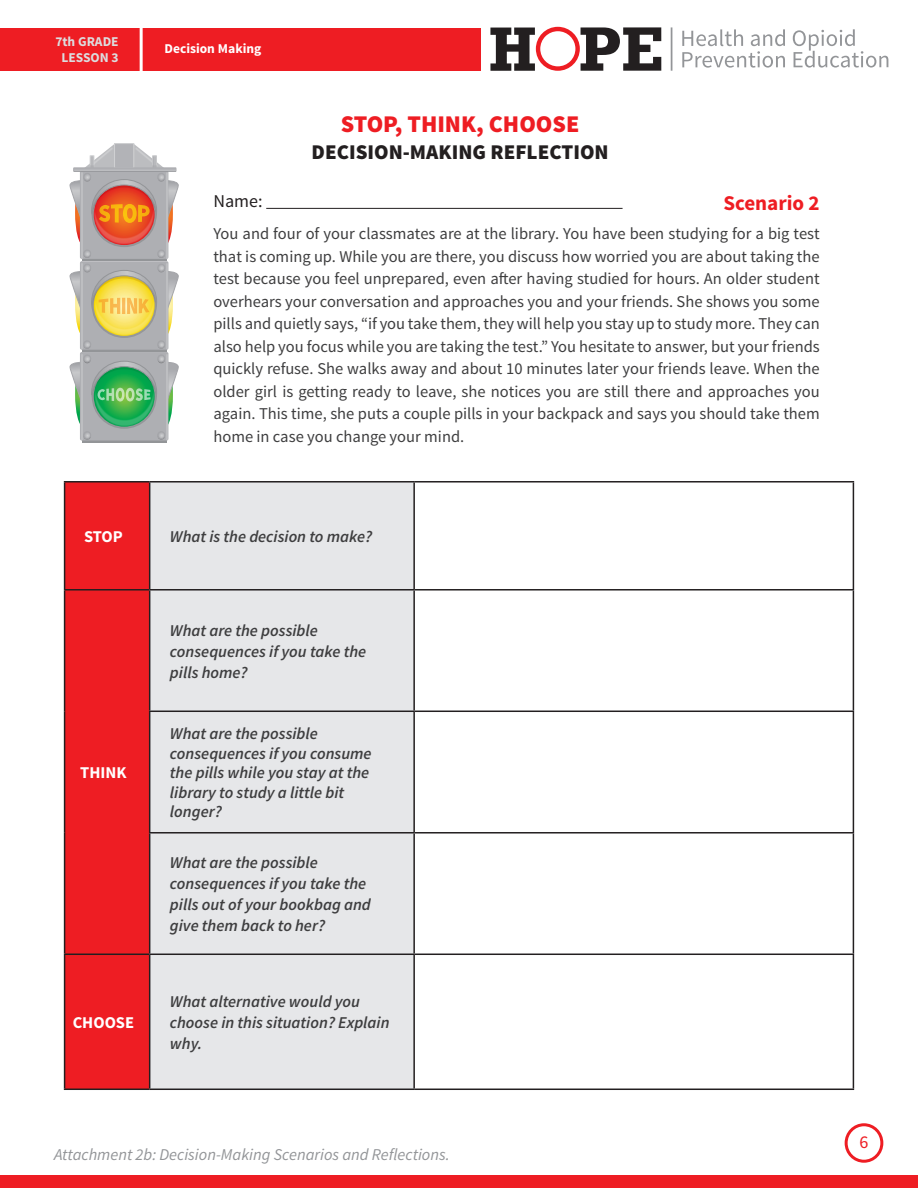
<style>
.page{position:relative;width:918px;height:1188px;background:#fff}
.page>*{position:absolute;margin:0;border:0;box-sizing:border-box;transform-origin:0 0}
.t1{font:900 24px "Source Sans Pro";color:#ee1d23}
.t2{font:900 21px "Source Sans Pro";color:#231f20}
.t3{font:700 21px "Source Sans Pro";color:#ee1d23}
.t4{font:18px "Source Sans Pro";color:#231f20}
.t5{font:18px "Source Sans Pro";color:#ee1d23}
.t6{font:16.5px/22.5px "Source Sans Pro";color:#3e3e3f;text-align:justify}
.t7{font:italic 600 16.5px/21px "Source Sans Pro";color:#3e3e3f}
.t8{font:italic 16.5px "Source Sans Pro";color:#939598}
.t9{font:700 16.5px "Source Sans Pro";color:#fff}
.t10{font:700 13.5px/16.2px "Source Sans Pro";color:#dcdddf;text-align:center}
.t11{font:700 13.5px "Source Sans Pro";color:#fff}
</style>
<div class="page">
<div style="left:0;top:1176px;width:918px;height:12px;background:#ee1d23"></div>
<svg style="left:490px;top:27px;width:171px;height:44px"></svg>
<hr style="left:671px;top:27px;width:1px;height:44px;background:#939598">
<svg style="left:682px;top:29px;width:103px;height:39px"></svg>
<svg style="left:793px;top:29px;width:95px;height:39px"></svg>
<div style="left:0;top:28px;width:481px;height:43px;background:#ee1d23"></div>
<div style="left:845px;top:1123px;width:38px;height:40px;border:3px solid #ee1d23;border-radius:50%"></div>
<hr style="left:140px;top:22px;width:3px;height:67px;background:#fff">
<div style="left:114px;top:143px;width:20px;height:25px;border:1px solid #d1d2d4"></div>
<hr style="left:82px;top:257px;width:85px;height:4px;background:#939598">
<img style="left:100px;top:257px;width:49px;height:2px">
<img style="left:114px;top:143px;width:16px;height:1px">
<div style="left:82px;top:347px;width:85px;height:5px;background:#939598"></div>
<img style="left:69px;top:257px;width:31px;height:21px">
<img style="left:149px;top:257px;width:20px;height:7px">
<img style="left:100px;top:348px;width:49px;height:2px">
<div style="left:82px;top:438px;width:85px;height:5px;background:#939598"></div>
<img style="left:69px;top:348px;width:31px;height:21px">
<img style="left:149px;top:348px;width:20px;height:7px">
<img style="left:80px;top:439px;width:89px;height:2px">
<svg style="left:70px;top:144px;width:109px;height:113px"></svg>
<svg style="left:70px;top:264px;width:109px;height:84px;background:#cfc69b"></svg>
<svg style="left:70px;top:355px;width:109px;height:84px;background:#8eb99d"></svg>
<svg style="left:65px;top:483px;width:84px;height:606px;background:#e31d22"></svg>
<div style="left:150px;top:483px;width:263px;height:606px;background:#e6e7e9"></div>
<hr style="left:64px;top:481px;width:86px;height:2px;background:#231f20">
<hr style="left:64px;top:483px;width:1px;height:106px;background:#231f20">
<hr style="left:150px;top:481px;width:264px;height:2px;background:#231f20">
<hr style="left:149px;top:483px;width:1px;height:106px;background:#231f20">
<hr style="left:414px;top:481px;width:440px;height:2px;background:#231f20">
<hr style="left:413px;top:483px;width:2px;height:106px;background:#231f20">
<hr style="left:853px;top:483px;width:1px;height:106px;background:#231f20">
<hr style="left:150px;top:589px;width:264px;height:2px;background:#231f20">
<hr style="left:414px;top:589px;width:440px;height:2px;background:#231f20">
<hr style="left:413px;top:591px;width:2px;height:120px;background:#231f20">
<hr style="left:853px;top:591px;width:1px;height:120px;background:#231f20">
<hr style="left:149px;top:711px;width:265px;height:1px;background:#231f20">
<hr style="left:414px;top:711px;width:440px;height:1px;background:#231f20">
<hr style="left:413px;top:712px;width:2px;height:120px;background:#231f20">
<hr style="left:853px;top:712px;width:1px;height:120px;background:#231f20">
<hr style="left:149px;top:832px;width:265px;height:2px;background:#231f20">
<hr style="left:414px;top:832px;width:440px;height:2px;background:#231f20">
<hr style="left:413px;top:834px;width:2px;height:120px;background:#231f20">
<hr style="left:853px;top:834px;width:1px;height:120px;background:#231f20">
<hr style="left:150px;top:954px;width:264px;height:1px;background:#231f20">
<hr style="left:414px;top:954px;width:440px;height:1px;background:#231f20">
<hr style="left:413px;top:955px;width:2px;height:134px;background:#231f20">
<hr style="left:853px;top:955px;width:1px;height:134px;background:#231f20">
<hr style="left:64px;top:1089px;width:86px;height:1px;background:#231f20">
<hr style="left:150px;top:1089px;width:264px;height:1px;background:#231f20">
<hr style="left:414px;top:1089px;width:440px;height:1px;background:#231f20">
<hr style="left:64px;top:589px;width:86px;height:2px;background:#231f20">
<hr style="left:64px;top:591px;width:1px;height:120px;background:#231f20">
<hr style="left:149px;top:591px;width:1px;height:120px;background:#231f20">
<hr style="left:64px;top:711px;width:1px;height:122px;background:#231f20">
<hr style="left:149px;top:712px;width:1px;height:120px;background:#231f20">
<hr style="left:64px;top:833px;width:1px;height:121px;background:#231f20">
<hr style="left:149px;top:834px;width:1px;height:120px;background:#231f20">
<hr style="left:64px;top:954px;width:86px;height:1px;background:#231f20">
<hr style="left:64px;top:955px;width:1px;height:134px;background:#231f20">
<hr style="left:149px;top:955px;width:1px;height:134px;background:#231f20">
<hr style="left:266px;top:208px;width:357px;height:1px;background:#231f20">
<p class="t10" style="left:55px;top:34px;width:65px">7th GRADE<br>LESSON 3</p>
<p class="t11" style="left:165px;top:40px;width:98px">Decision Making</p>
<h1 class="t1" style="left:341px;top:108px;width:240px">STOP, THINK, CHOOSE</h1>
<p class="t2" style="left:312px;top:138px;width:299px">DECISION-MAKING REFLECTION</p>
<p class="t4" style="left:213px;top:189px;width:51px">Name:</p>
<p class="t3" style="left:723px;top:190px;width:98px">Scenario 2</p>
<p class="t6" style="left:213px;top:223px;width:608px">You and four of your classmates are at the library. You have been studying for a big test that is coming up. While you are there, you discuss how worried you are about taking the test because you feel unprepared, even after having studied for hours. An older student overhears your conversation and approaches you and your friends. She shows you some pills and quietly says, “if you take them, they will help you stay up to study more. They can also help you focus while you are taking the test.” You hesitate to answer, but your friends quickly refuse. She walks away and about 10 minutes later your friends leave. When the older girl is getting ready to leave, she notices you are still there and approaches you again. This time, she puts a couple pills in your backpack and says you should take them home in case you change your mind.</p>
<p class="t9" style="left:84px;top:526px;width:40px">STOP</p>
<p class="t7" style="left:170px;top:526px;width:204px">What is the decision to make?</p>
<p class="t9" style="left:80px;top:762px;width:48px">THINK</p>
<p class="t9" style="left:73px;top:1012px;width:63px">CHOOSE</p>
<p class="t7" style="left:170px;top:620px;width:198px">What are the possible consequences if you take the pills home?</p>
<p class="t7" style="left:170px;top:724px;width:203px;line-height:19.5px">What are the possible consequences if you consume the pills while you stay at the library to study a little bit longer?</p>
<p class="t7" style="left:170px;top:852px;width:202px">What are the possible consequences if you take the pills out of your bookbag and give them back to her?</p>
<p class="t7" style="left:170px;top:991px;width:221px">What alternative would you choose in this situation? Explain why.</p>
<p class="t8" style="left:54px;top:1145px;width:397px">Attachment 2b: Decision-Making Scenarios and Reflections.</p>
<p class="t5" style="left:860px;top:1131px;width:10px">6</p>
</div>
